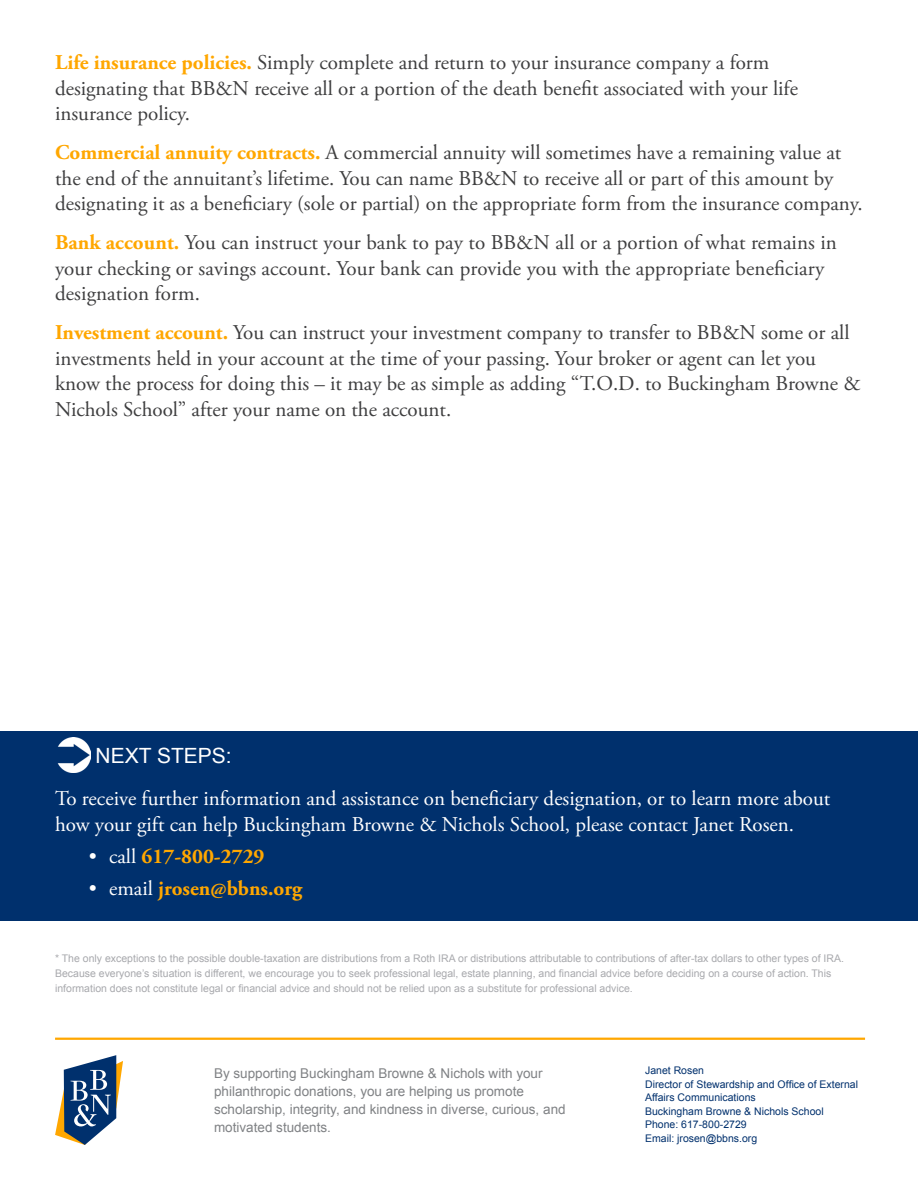
<style>
.page{position:relative;width:918px;height:1188px;background:#fff}
.page>*{position:absolute;margin:0;border:0;box-sizing:border-box;transform-origin:0 0}
.body_text{font:21px/25.5px "Adobe Garamond Pro";color:#3e3e3f}
.body_text_white{font:21px/25.5px "Adobe Garamond Pro";color:#fff}
.t1{font:700 21px "Adobe Garamond Pro";color:#ffa700}
.subhead_2{font:21px "Arial";color:#fff}
.footer_text{font:13.5px/18px "Arial";color:#808285}
.foot_notes{font:10.5px/15px "Arial";color:#a8a9ad}
.contact_info{font:10.5px/13.5px "Arial";color:#00306d}
.s1{font-weight:700;color:#ffa700}
.s2{font-weight:400;color:#fff}
</style>
<div class="page">
<div style="left:0;top:731px;width:918px;height:190px;background:#00306d"></div>
<hr style="left:55px;top:1038px;width:810px;height:2px;background:#ffa700">
<img style="left:57px;top:738px;width:34px;height:35px">
<svg style="left:55px;top:1055px;width:68px;height:90px"></svg>
<p class="body_text" style="left:55px;top:51px;width:744px"><span class="s1">Life insurance policies.</span> Simply complete and return to your insurance company a form designating that BB&amp;N receive all or a portion of the death benefit associated with your life insurance policy.</p>
<p class="body_text" style="left:55px;top:141px;width:809px"><span class="s1">Commercial annuity contracts.</span> A commercial annuity will sometimes have a remaining value at the end of the annuitant’s lifetime. You can name BB&amp;N to receive all or part of this amount by designating it as a beneficiary (sole or partial) on the appropriate form from the insurance company.</p>
<p class="body_text" style="left:55px;top:231px;width:783px"><span class="s1">Bank account.</span> You can instruct your bank to pay to BB&amp;N all or a portion of what remains in your checking or savings account. Your bank can provide you with the appropriate beneficiary designation form.</p>
<p class="body_text" style="left:55px;top:321px;width:807px"><span class="s1">Investment account.</span> You can instruct your investment company to transfer to BB&amp;N some or all investments held in your account at the time of your passing. Your broker or agent can let you know the process for doing this – it may be as simple as adding “T.O.D. to Buckingham Browne &amp; Nichols School” after your name on the account.</p>
<p class="subhead_2" style="left:96px;top:742px;width:138px">NEXT STEPS:</p>
<p class="body_text_white" style="left:55px;top:787px;width:777px">To receive further information and assistance on beneficiary designation, or to learn more about how your gift can help Buckingham Browne &amp; Nichols School, please contact Janet Rosen.</p>
<p class="t1" style="left:89px;top:844px;width:177px"><span class="s2">• call</span> 617-800-2729</p>
<p class="t1" style="left:89px;top:877px;width:215px"><span class="s2">• email</span> jrosen@bbns.org</p>
<p class="foot_notes" style="left:55px;top:951px;width:790px">* The only exceptions to the possible double-taxation are distributions from a Roth IRA or distributions attributable to contributions of after-tax dollars to other types of IRA.<br>Because everyone’s situation is different, we encourage you to seek professional legal, estate planning, and financial advice before deciding on a course of action. This information does not constitute legal or financial advice and should not be relied upon as a substitute for professional advice.</p>
<p class="footer_text" style="left:214px;top:1065px;width:353px">By supporting Buckingham Browne &amp; Nichols with your philanthropic donations, you are helping us promote scholarship, integrity, and kindness in diverse, curious, and motivated students.</p>
<p class="contact_info" style="left:645px;top:1064px;width:60px">Janet Rosen</p>
<p class="contact_info" style="left:645px;top:1077px;width:215px">Director of Stewardship and Office of External<br>Affairs Communications</p>
<p class="contact_info" style="left:645px;top:1104px;width:180px">Buckingham Browne &amp; Nichols School</p>
<p class="contact_info" style="left:645px;top:1118px;width:103px">Phone: 617-800-2729</p>
<p class="contact_info" style="left:645px;top:1131px;width:114px">Email: jrosen@bbns.org</p>
</div>
